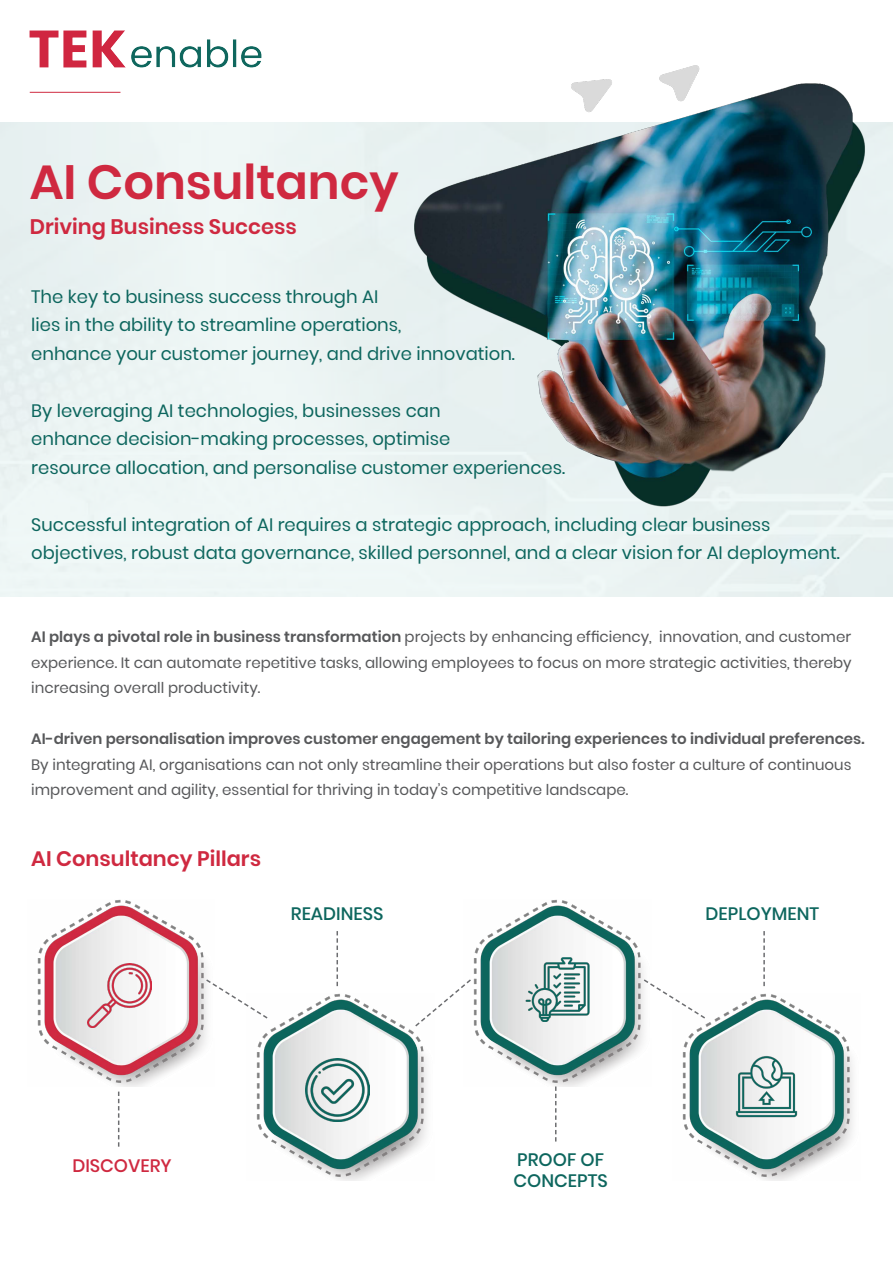
<style>
.page{position:relative;width:893px;height:1263px;background:#fff}
.page>*{position:absolute;margin:0;border:0;box-sizing:border-box;transform-origin:0 0}
.t1{font:600 48px "Poppins";color:#cf2940}
.t2{font:600 21px "Poppins";color:#cf2940}
.t3{font:18px/28.5px "Poppins";color:#0d665e}
.t4{font:500 18px "Poppins";color:#0d665e}
.t5{font:500 18px "Poppins";color:#cf2940}
.t6{font:15px/25.5px "Poppins";color:#57585a;text-align:justify}
.s1{font-weight:600}
</style>
<div class="page">
<div style="left:0;top:122px;width:893px;height:475px;background:#eaf6f5"></div>
<img style="left:29px;top:30px;width:233px;height:38px">
<img style="left:414px;top:65px;width:451px;height:442px">
<hr style="left:30px;top:92px;width:90px;height:1px;background:#cf2940">
<img style="left:37px;top:899px;width:170px;height:188px">
<img style="left:256px;top:993px;width:171px;height:188px">
<img style="left:473px;top:899px;width:171px;height:188px">
<img style="left:682px;top:993px;width:171px;height:188px">
<svg style="left:118px;top:1091px;width:1px;height:56px"></svg>
<svg style="left:336px;top:931px;width:2px;height:55px"></svg>
<svg style="left:555px;top:1086px;width:1px;height:55px"></svg>
<svg style="left:763px;top:931px;width:2px;height:55px"></svg>
<img style="left:88px;top:964px;width:63px;height:64px">
<img style="left:306px;top:1058px;width:64px;height:64px">
<img style="left:525px;top:958px;width:64px;height:64px">
<img style="left:734px;top:1055px;width:64px;height:63px">
<svg style="left:205px;top:978px;width:64px;height:42px"></svg>
<svg style="left:642px;top:978px;width:65px;height:42px"></svg>
<svg style="left:414px;top:979px;width:57px;height:49px"></svg>
<p class="t1" style="left:30px;top:155px;width:370px">AI Consultancy</p>
<p class="t2" style="left:30px;top:214px;width:269px">Driving Business Success</p>
<p class="t3" style="left:31px;top:282px;width:349px">The key to business success through AI</p>
<p class="t3" style="left:31px;top:311px;width:372px">lies in the ability to streamline operations,</p>
<p class="t3" style="left:31px;top:339px;width:485px">enhance your customer journey, and drive innovation.</p>
<p class="t3" style="left:31px;top:396px;width:411px">By leveraging AI technologies, businesses can</p>
<p class="t3" style="left:31px;top:425px;width:421px">enhance decision-making processes, optimise</p>
<p class="t3" style="left:31px;top:453px;width:535px">resource allocation, and personalise customer experiences.</p>
<p class="t3" style="left:31px;top:510px;width:810px">Successful integration of AI requires a strategic approach, including clear business objectives, robust data governance, skilled personnel, and a clear vision for AI deployment.</p>
<p class="t6" style="left:31px;top:624px;width:822px"><span class="s1">AI plays a pivotal role in business transformation</span> projects by enhancing efficiency, innovation, and customer experience. It can automate repetitive tasks, allowing employees to focus on more strategic activities, thereby increasing overall productivity.</p>
<p class="t6" style="left:31px;top:726px;width:835px;text-align:left"><span class="s1">AI-driven personalisation improves customer engagement by tailoring experiences to individual preferences.<br></span>By integrating AI, organisations can not only streamline their operations but also foster a culture of continuous improvement and agility, essential for thriving in today’s competitive landscape.</p>
<p class="t2" style="left:31px;top:846px;width:231px">AI Consultancy Pillars</p>
<p class="t4" style="left:291px;top:904px;width:94px">READINESS</p>
<p class="t5" style="left:72px;top:1155px;width:101px">DISCOVERY</p>
<p class="t4" style="left:517px;top:1149px;width:88px">PROOF OF</p>
<p class="t4" style="left:514px;top:1170px;width:96px">CONCEPTS</p>
<p class="t4" style="left:706px;top:904px;width:115px">DEPLOYMENT</p>
</div>
